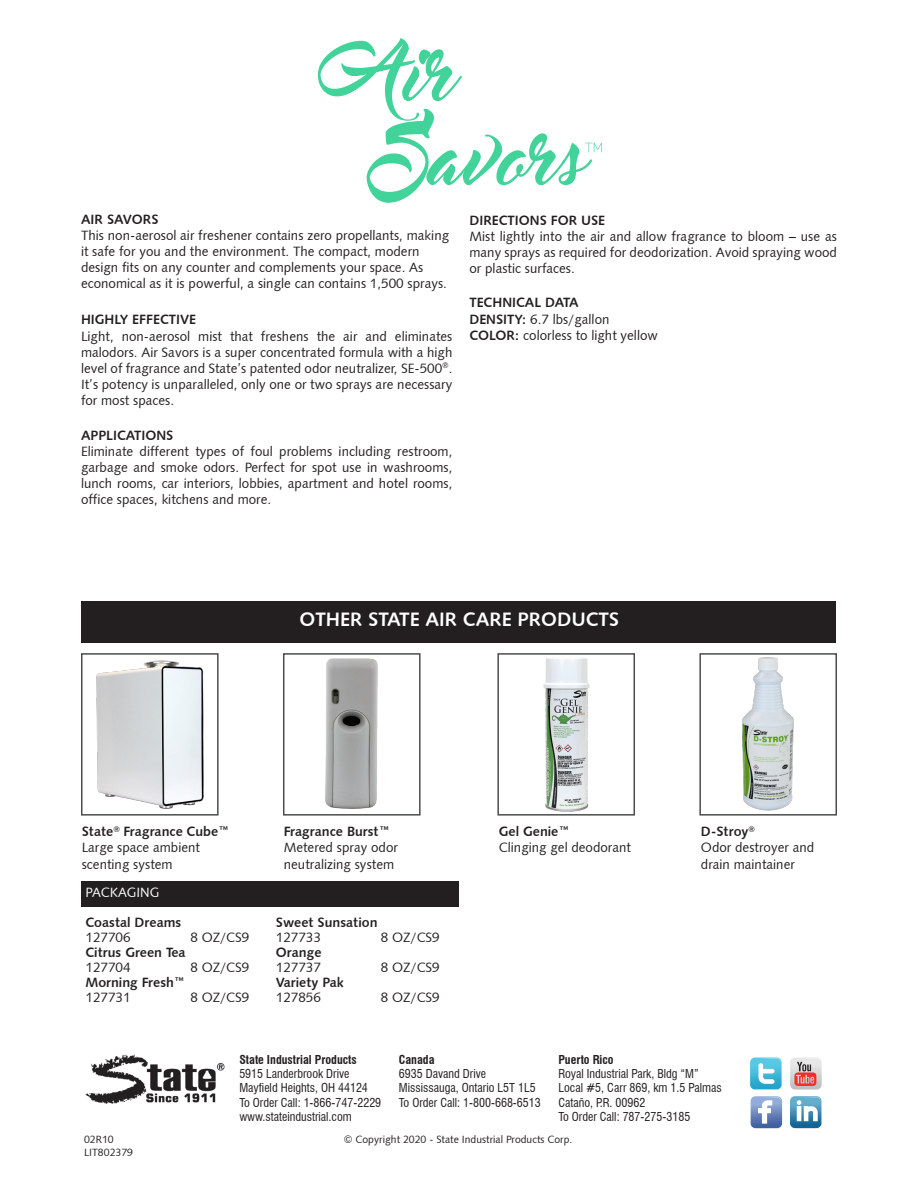
<style>
.page{position:relative;width:918px;height:1188px;background:#fff}
.page>*{position:absolute;margin:0;border:0;box-sizing:border-box;transform-origin:0 0}
.t1{font:19.5px "Humanist 531 BT Bold A";color:#fff}
.t2{font:13.5px/16.2px "Humanist 531 BT Roman A";color:#231f20}
.t3{font:13.5px "Humanist 531 BT Bold A";color:#231f20}
.t4{font:13.5px "Humanist 531 BT Roman A";color:#fff}
.t5{font:condensed 12px "Swiss 721 BT";color:#231f20}
.t6{font:700 condensed 12px "Swiss 721 BT";color:#231f20}
.t7{font:10.5px "Humanist 531 BT Roman A";color:#231f20}
.s1{font-family:"Humanist 531 BT Bold A"}
</style>
<div class="page">
<img style="left:86px;top:1054px;width:139px;height:50px">
<svg style="left:750px;top:1096px;width:32px;height:33px"></svg>
<svg style="left:790px;top:1096px;width:32px;height:33px"></svg>
<svg style="left:750px;top:1058px;width:32px;height:32px"></svg>
<svg style="left:790px;top:1057px;width:32px;height:33px"></svg>
<svg style="left:318px;top:38px;width:284px;height:165px"></svg>
<div style="left:81px;top:881px;width:378px;height:26px;background:#231f20"></div>
<div style="left:82px;top:601px;width:754px;height:41px;background:#231f20"></div>
<img style="left:96px;top:660px;width:108px;height:149px">
<div style="left:81px;top:653px;width:138px;height:163px;border:2px solid #4b4c4d"></div>
<img style="left:325px;top:658px;width:53px;height:151px">
<div style="left:283px;top:653px;width:138px;height:163px;border:2px solid #4b4c4d"></div>
<img style="left:543px;top:658px;width:46px;height:154px">
<div style="left:497px;top:653px;width:138px;height:163px;border:2px solid #4b4c4d"></div>
<img style="left:742px;top:657px;width:52px;height:154px">
<div style="left:699px;top:653px;width:138px;height:163px;border:2px solid #4b4c4d"></div>
<p class="t3" style="left:81px;top:211px;width:79px">AIR SAVORS</p>
<p class="t2" style="left:81px;top:227px;width:370px">This non-aerosol air freshener contains zero propellants, making it safe for you and the environment. The compact, modern design fits on any counter and complements your space. As economical as it is powerful, a single can contains 1,500 sprays.</p>
<p class="t3" style="left:81px;top:311px;width:117px">HIGHLY EFFECTIVE</p>
<p class="t2" style="left:81px;top:327px;width:373px;text-align:justify">Light, non-aerosol mist that freshens the air and eliminates malodors. Air Savors is a super concentrated formula with a high level of fragrance and State’s patented odor neutralizer, SE-500<sup>®</sup>.<br>It’s potency is unparalleled, only one or two sprays are necessary for most spaces.</p>
<p class="t3" style="left:81px;top:427px;width:94px">APPLICATIONS</p>
<p class="t2" style="left:81px;top:443px;width:373px;text-align:justify">Eliminate different types of foul problems including restroom, garbage and smoke odors. Perfect for spot use in washrooms, lunch rooms, car interiors, lobbies, apartment and hotel rooms, office spaces, kitchens and more.</p>
<p class="t3" style="left:469px;top:212px;width:137px">DIRECTIONS FOR USE</p>
<p class="t2" style="left:469px;top:228px;width:369px;text-align:justify">Mist lightly into the air and allow fragrance to bloom – use as many sprays as required for deodorization. Avoid spraying wood or plastic surfaces.</p>
<p class="t3" style="left:469px;top:294px;width:111px">TECHNICAL DATA</p>
<p class="t2" style="left:469px;top:311px;width:142px"><span class="s1">DENSITY:</span> 6.7 lbs/gallon</p>
<p class="t2" style="left:469px;top:327px;width:190px"><span class="s1">COLOR:</span> colorless to light yellow</p>
<p class="t1" style="left:300px;top:607px;width:321px">OTHER STATE AIR CARE PRODUCTS</p>
<p class="t3" style="left:82px;top:823px;width:149px">State<sup>®</sup> Fragrance Cube™</p>
<p class="t2" style="left:82px;top:839px;width:120px">Large space ambient</p>
<p class="t2" style="left:82px;top:855px;width:92px">scenting system</p>
<p class="t4" style="left:86px;top:884px;width:75px">PACKAGING</p>
<p class="t3" style="left:86px;top:914px;width:97px">Coastal Dreams</p>
<p class="t2" style="left:86px;top:929px;width:47px">127706</p>
<p class="t2" style="left:191px;top:929px;width:60px">8 OZ/CS9</p>
<p class="t3" style="left:86px;top:944px;width:102px">Citrus Green Tea</p>
<p class="t2" style="left:86px;top:959px;width:47px">127704</p>
<p class="t2" style="left:191px;top:959px;width:60px">8 OZ/CS9</p>
<p class="t3" style="left:86px;top:974px;width:101px">Morning Fresh™</p>
<p class="t2" style="left:86px;top:989px;width:47px">127731</p>
<p class="t2" style="left:191px;top:989px;width:60px">8 OZ/CS9</p>
<p class="t3" style="left:284px;top:823px;width:108px">Fragrance Burst™</p>
<p class="t2" style="left:284px;top:839px;width:116px">Metered spray odor neutralizing system</p>
<p class="t3" style="left:276px;top:914px;width:103px">Sweet Sunsation</p>
<p class="t2" style="left:276px;top:929px;width:47px">127733</p>
<p class="t2" style="left:381px;top:929px;width:60px">8 OZ/CS9</p>
<p class="t3" style="left:276px;top:944px;width:47px">Orange</p>
<p class="t2" style="left:276px;top:959px;width:47px">127737</p>
<p class="t2" style="left:381px;top:959px;width:60px">8 OZ/CS9</p>
<p class="t3" style="left:276px;top:974px;width:70px">Variety Pak</p>
<p class="t2" style="left:276px;top:989px;width:47px">127856</p>
<p class="t2" style="left:381px;top:989px;width:60px">8 OZ/CS9</p>
<p class="t3" style="left:499px;top:823px;width:72px">Gel Genie™</p>
<p class="t2" style="left:499px;top:839px;width:134px">Clinging gel deodorant</p>
<p class="t3" style="left:701px;top:823px;width:56px">D-Stroy<sup>®</sup></p>
<p class="t2" style="left:701px;top:839px;width:115px">Odor destroyer and drain maintainer</p>
<p class="t6" style="left:239px;top:1052px;width:119px">State Industrial Products</p>
<p class="t5" style="left:239px;top:1066px;width:112px">5915 Landerbrook Drive</p>
<p class="t5" style="left:239px;top:1081px;width:130px">Mayfield Heights, OH 44124</p>
<p class="t5" style="left:239px;top:1095px;width:143px">To Order Call: 1-866-747-2229</p>
<p class="t5" style="left:239px;top:1110px;width:114px">www.stateindustrial.com</p>
<p class="t6" style="left:399px;top:1052px;width:37px">Canada</p>
<p class="t5" style="left:399px;top:1066px;width:89px">6935 Davand Drive</p>
<p class="t5" style="left:399px;top:1081px;width:138px">Mississauga, Ontario L5T 1L5</p>
<p class="t5" style="left:399px;top:1095px;width:143px">To Order Call: 1-800-668-6513</p>
<p class="t6" style="left:558px;top:1052px;width:57px">Puerto Rico</p>
<p class="t5" style="left:558px;top:1066px;width:142px">Royal Industrial Park, Bldg “M”</p>
<p class="t5" style="left:558px;top:1081px;width:165px">Local #5, Carr 869, km 1.5 Palmas</p>
<p class="t5" style="left:558px;top:1095px;width:89px">Cataño, P.R. 00962</p>
<p class="t5" style="left:558px;top:1110px;width:134px">To Order Call: 787-275-3185</p>
<p class="t7" style="left:84px;top:1133px;width:31px">02R10</p>
<p class="t7" style="left:344px;top:1133px;width:230px">© Copyright 2020 - State Industrial Products Corp.</p>
<p class="t7" style="left:84px;top:1145px;width:50px">LIT802379</p>
</div>
